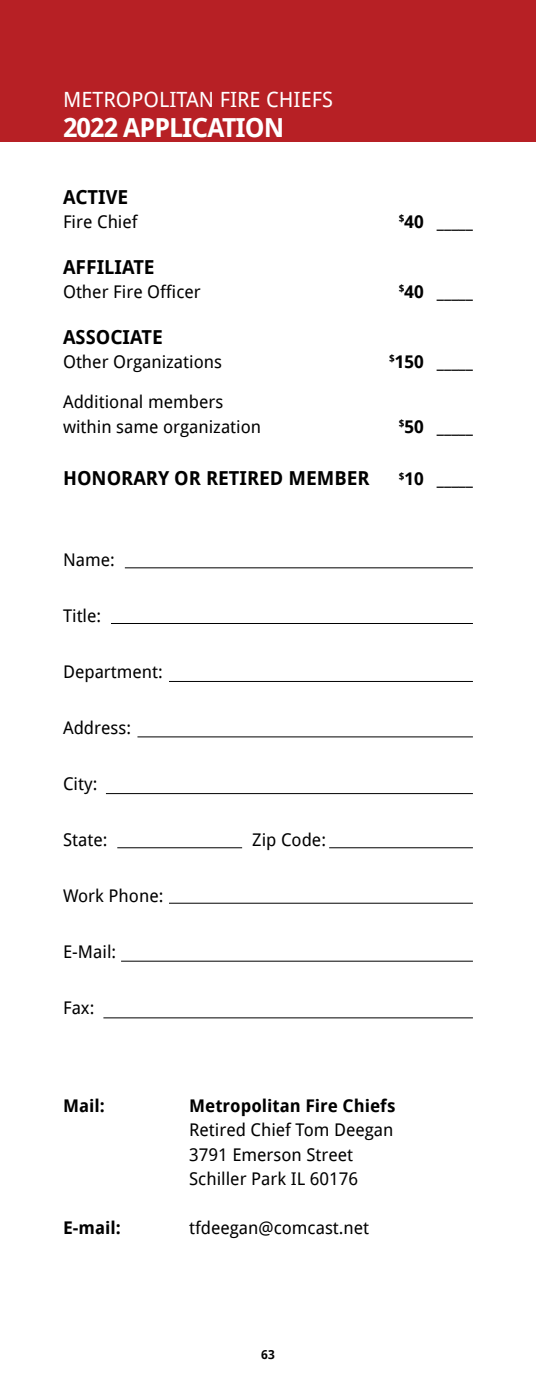
<style>
.page{position:relative;width:536px;height:1386px;background:#fff}
.page>*{position:absolute;margin:0;border:0;box-sizing:border-box;transform-origin:0 0}
.t1{font:700 26.25px "Droid Sans";letter-spacing:-.035em;color:#fff}
.t2{font:21px "Droid Sans";color:#fff}
.t3{font:700 19.25px "Droid Sans";color:#000}
.t4{font:17.5px/24.5px "Droid Sans";color:#000}
.t5{font:700 17.5px "Droid Sans";color:#000}
.t6{font:700 12.25px "Droid Sans";color:#000}
</style>
<div class="page">
<div style="left:0;top:0;width:536px;height:142px;background:#b72025"></div>
<hr style="left:125px;top:568px;width:347px;height:1px;background:#000">
<hr style="left:111px;top:623px;width:361px;height:1px;background:#000">
<hr style="left:169px;top:681px;width:304px;height:1px;background:#000">
<hr style="left:137px;top:737px;width:336px;height:1px;background:#000">
<hr style="left:106px;top:793px;width:367px;height:1px;background:#000">
<hr style="left:169px;top:903px;width:304px;height:1px;background:#000">
<hr style="left:121px;top:961px;width:352px;height:1px;background:#000">
<hr style="left:103px;top:1018px;width:370px;height:1px;background:#000">
<hr style="left:329px;top:847px;width:143px;height:1px;background:#000">
<hr style="left:117px;top:847px;width:125px;height:1px;background:#000">
<p class="t2" style="left:63px;top:85px;width:271px">METROPOLITAN FIRE CHIEFS</p>
<h1 class="t1" style="left:63px;top:109px;width:223px">2022 APPLICATION</h1>
<p class="t3" style="left:63px;top:183px;width:67px">ACTIVE</p>
<p class="t4" style="left:63px;top:209px;width:76px">Fire Chief</p>
<p class="t5" style="left:399px;top:210px;width:75px"><sup>$</sup>40 _____</p>
<p class="t3" style="left:63px;top:253px;width:93px">AFFILIATE</p>
<p class="t4" style="left:63px;top:279px;width:139px">Other Fire Officer</p>
<p class="t5" style="left:399px;top:280px;width:75px"><sup>$</sup>40 _____</p>
<p class="t3" style="left:63px;top:323px;width:101px">ASSOCIATE</p>
<p class="t4" style="left:63px;top:349px;width:160px">Other Organizations</p>
<p class="t5" style="left:389px;top:350px;width:85px"><sup>$</sup>150 _____</p>
<p class="t4" style="left:63px;top:389px;width:199px">Additional members within same organization</p>
<p class="t5" style="left:399px;top:414px;width:75px"><sup>$</sup>50 _____</p>
<p class="t3" style="left:63px;top:465px;width:308px">HONORARY OR RETIRED MEMBER</p>
<p class="t5" style="left:399px;top:467px;width:75px"><sup>$</sup>10 _____</p>
<p class="t4" style="left:63px;top:547px;width:53px">Name:</p>
<p class="t4" style="left:63px;top:603px;width:40px">Title:</p>
<p class="t4" style="left:63px;top:659px;width:101px">Department:</p>
<p class="t4" style="left:63px;top:715px;width:69px">Address:</p>
<p class="t4" style="left:63px;top:771px;width:36px">City:</p>
<p class="t4" style="left:63px;top:827px;width:46px">State:</p>
<p class="t4" style="left:252px;top:827px;width:75px">Zip Code:</p>
<p class="t4" style="left:63px;top:883px;width:102px">Work Phone:</p>
<p class="t4" style="left:63px;top:939px;width:55px">E-Mail:</p>
<p class="t4" style="left:63px;top:995px;width:33px">Fax:</p>
<p class="t5" style="left:63px;top:1093px;width:43px">Mail:</p>
<p class="t5" style="left:189px;top:1093px;width:208px">Metropolitan Fire Chiefs</p>
<p class="t4" style="left:189px;top:1117px;width:206px">Retired Chief Tom Deegan<br>3791 Emerson Street<br>Schiller Park IL 60176</p>
<p class="t5" style="left:63px;top:1216px;width:59px">E-mail:</p>
<p class="t4" style="left:189px;top:1215px;width:181px">tfdeegan@comcast.net</p>
<p class="t6" style="left:261px;top:1346px;width:15px">63</p>
</div>
